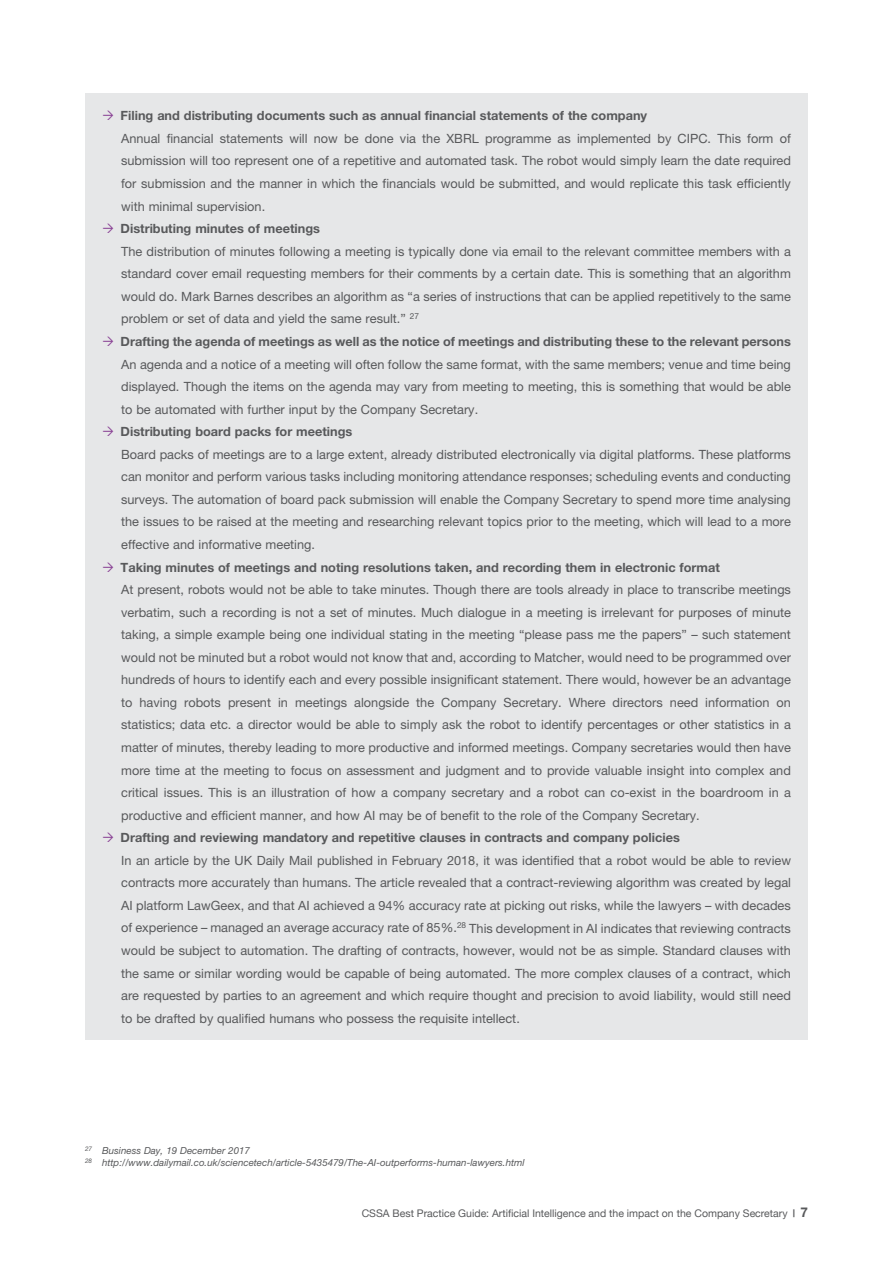
<style>
.page{position:relative;width:893px;height:1263px;background:#fff}
.page>*{position:absolute;margin:0;border:0;box-sizing:border-box;transform-origin:0 0}
.t1{font:12.75px/22.5px "Helvetica Neue";color:#58595b;text-align:justify}
.t2{font:700 12.75px "Helvetica Neue";color:#58595b}
.t3{font:10.5px "Helvetica Neue";color:#58595b}
.t4{font:italic 9.75px/12px "Helvetica Neue";color:#58595b}
.s1{font-weight:700}
.s2{font-weight:700;font-size:13.5px}
</style>
<div class="page">
<div style="left:85px;top:93px;width:723px;height:947px;background:#e6e7e8"></div>
<p class="t2" style="left:121px;top:108px;width:528px">Filing and distributing documents such as annual financial statements of the company</p>
<p class="t1" style="left:121px;top:127px;width:671px">Annual financial statements will now be done via the XBRL programme as implemented by CIPC. This form of submission will too represent one of a repetitive and automated task. The robot would simply learn the date required for submission and the manner in which the financials would be submitted, and would replicate this task efficiently with minimal supervision.</p>
<p class="t2" style="left:121px;top:221px;width:201px">Distributing minutes of meetings</p>
<p class="t1" style="left:121px;top:240px;width:672px;text-align:left">The distribution of minutes following a meeting is typically done via email to the relevant committee members with a standard cover email requesting members for their comments by a certain date. This is something that an algorithm would do. Mark Barnes describes an algorithm as “a series of instructions that can be applied repetitively to the same problem or set of data and yield the same result.” <sup>27<br></sup><span class="s1">Drafting the agenda of meetings as well as the notice of meetings and distributing these to the relevant persons</span></p>
<p class="t1" style="left:121px;top:352px;width:671px">An agenda and a notice of a meeting will often follow the same format, with the same members; venue and time being displayed. Though the items on the agenda may vary from meeting to meeting, this is something that would be able to be automated with further input by the Company Secretary.</p>
<p class="t2" style="left:121px;top:424px;width:233px">Distributing board packs for meetings</p>
<p class="t1" style="left:121px;top:443px;width:671px">Board packs of meetings are to a large extent, already distributed electronically via digital platforms. These platforms can monitor and perform various tasks including monitoring attendance responses; scheduling events and conducting surveys. The automation of board pack submission will enable the Company Secretary to spend more time analysing the issues to be raised at the meeting and researching relevant topics prior to the meeting, which will lead to a more effective and informative meeting.</p>
<p class="t2" style="left:121px;top:559px;width:601px">Taking minutes of meetings and noting resolutions taken, and recording them in electronic format</p>
<p class="t1" style="left:121px;top:578px;width:671px">At present, robots would not be able to take minutes. Though there are tools already in place to transcribe meetings verbatim, such a recording is not a set of minutes. Much dialogue in a meeting is irrelevant for purposes of minute taking, a simple example being one individual stating in the meeting “please pass me the papers” – such statement would not be minuted but a robot would not know that and, according to Matcher, would need to be programmed over hundreds of hours to identify each and every possible insignificant statement. There would, however be an advantage to having robots present in meetings alongside the Company Secretary. Where directors need information on statistics; data etc. a director would be able to simply ask the robot to identify percentages or other statistics in a matter of minutes, thereby leading to more productive and informed meetings. Company secretaries would then have more time at the meeting to focus on assessment and judgment and to provide valuable insight into complex and critical issues. This is an illustration of how a company secretary and a robot can co-exist in the boardroom in a productive and efficient manner, and how AI may be of benefit to the role of the Company Secretary.</p>
<p class="t2" style="left:121px;top:830px;width:561px">Drafting and reviewing mandatory and repetitive clauses in contracts and company policies</p>
<p class="t1" style="left:121px;top:849px;width:671px">In an article by the UK Daily Mail published in February 2018, it was identified that a robot would be able to review contracts more accurately than humans. The article revealed that a contract-reviewing algorithm was created by legal AI platform LawGeex, and that AI achieved a 94% accuracy rate at picking out risks, while the lawyers – with decades of experience – managed an average accuracy rate of 85%.<sup>28</sup> This development in AI indicates that reviewing contracts would be subject to automation. The drafting of contracts, however, would not be as simple. Standard clauses with the same or similar wording would be capable of being automated. The more complex clauses of a contract, which are requested by parties to an agreement and which require thought and precision to avoid liability, would still need to be drafted by qualified humans who possess the requisite intellect.</p>
<p class="t4" style="left:85px;top:1145px;width:441px"><sup>27</sup> Business Day, 19 December 2017<br><sup>28</sup> http://www.dailymail.co.uk/sciencetech/article-5435479/The-AI-outperforms-human-lawyers.html</p>
<p class="t3" style="left:362px;top:1206px;width:448px">CSSA Best Practice Guide: Artificial Intelligence and the impact on the Company Secretary <span class="s1">|</span> <span class="s2">7</span></p>
</div>
